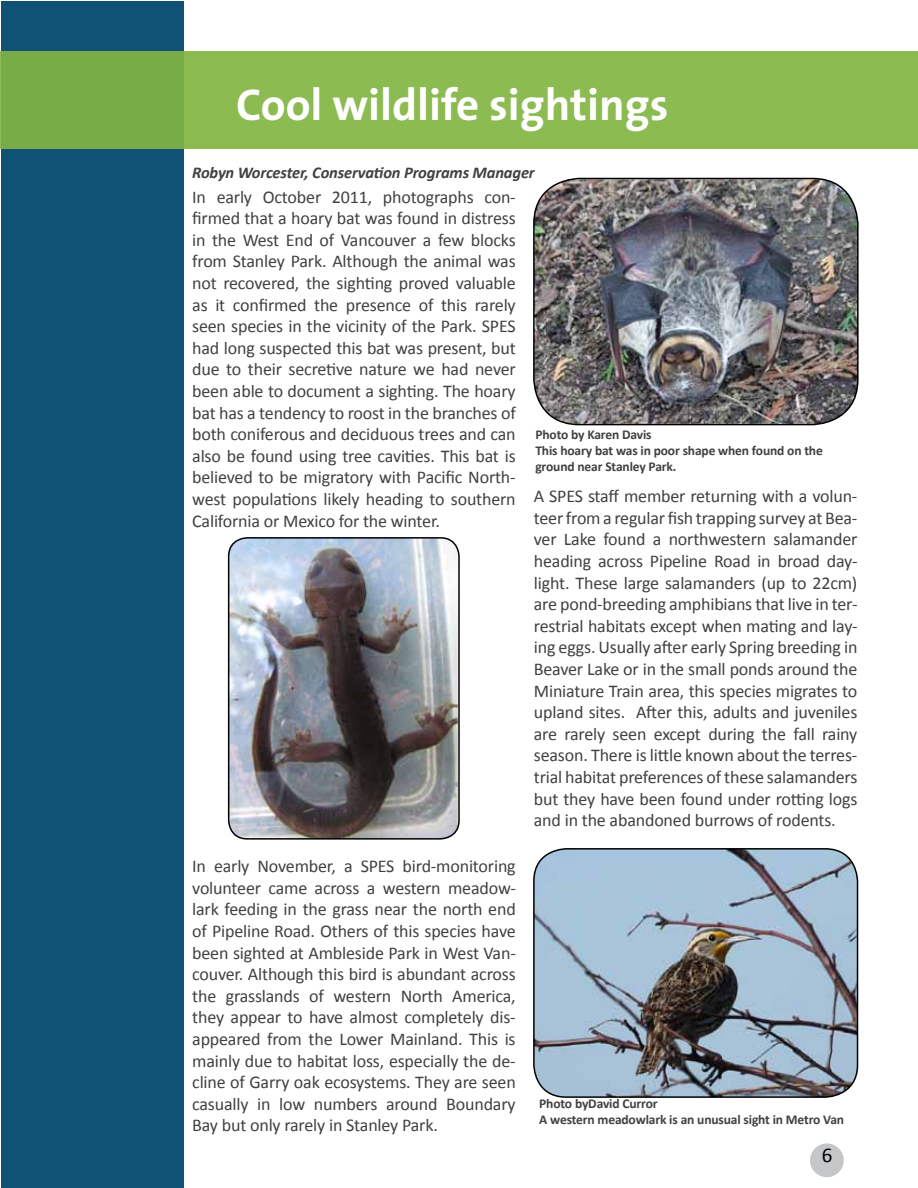
<style>
.page{position:relative;width:918px;height:1188px;background:#fff}
.page>*{position:absolute;margin:0;border:0;box-sizing:border-box;transform-origin:0 0}
.t1{font:700 45px "The Sans";color:#fff}
.t2{font:21px "Calibri";color:#000}
.t3{font:18px/21.6px "Calibri";letter-spacing:-.01em;color:#414042;text-align:justify}
.t4{font:italic 700 16.5px "Calibri";letter-spacing:-.01em;color:#414042}
.t5{font:700 13.5px/16.2px "Calibri";letter-spacing:-.01em;color:#414042}
</style>
<div class="page">
<div style="left:1px;top:2px;width:182px;height:1186px;background:#105176"></div>
<div style="left:0;top:52px;width:918px;height:97px;background:linear-gradient(to right,#7db14a,#91bf54)"></div>
<img style="left:229px;top:538px;width:228px;height:299px">
<div style="left:228px;top:537px;width:232px;height:303px;border:2px solid #000;border-radius:19px"></div>
<div style="left:810px;top:1143px;width:34px;height:34px;background:#c4c6c8;border-radius:50%"></div>
<img style="left:534px;top:849px;width:324px;height:248px">
<div style="left:533px;top:848px;width:325px;height:250px;border:2px solid #000;border-radius:32px"></div>
<img style="left:534px;top:179px;width:324px;height:245px">
<div style="left:533px;top:178px;width:326px;height:247px;border:2px solid #000;border-radius:45px"></div>
<h1 class="t1" style="left:236px;top:67px;width:434px">Cool wildlife sightings</h1>
<p class="t4" style="left:192px;top:162px;width:344px">Robyn Worcester, Conservation Programs Manager</p>
<p class="t3" style="left:192px;top:186px;width:325px">In early October 2011, photographs con&shy;firmed that a hoary bat was found in distress in the West End of Vancouver a few blocks from Stanley Park. Although the animal was not recovered, the sighting proved valuable as it confirmed the presence of this rarely seen species in the vicinity of the Park. SPES had long suspected this bat was present, but due to their secretive nature we had never been able to document a sighting. The hoary bat has a tendency to roost in the branches of both coniferous and deciduous trees and can also be found using tree cavities. This bat is believed to be migratory with Pacific North&shy;west populations likely heading to southern California or Mexico for the winter.</p>
<p class="t3" style="left:192px;top:855px;width:325px">In early November, a SPES bird-monitoring volunteer came across a western meadow&shy;lark feeding in the grass near the north end of Pipeline Road. Others of this species have been sighted at Ambleside Park in West Van&shy;couver. Although this bird is abundant across the grasslands of western North America, they appear to have almost completely dis&shy;appeared from the Lower Mainland. This is mainly due to habitat loss, especially the de&shy;cline of Garry oak ecosystems. They are seen casually in low numbers around Boundary Bay but only rarely in Stanley Park.</p>
<p class="t5" style="left:535px;top:426px;width:289px">Photo by Karen Davis<br>This hoary bat was in poor shape when found on the ground near Stanley Park.</p>
<p class="t3" style="left:534px;top:485px;width:325px">A SPES staff member returning with a volun&shy;teer from a regular fish trapping survey at Bea&shy;ver Lake found a northwestern salamander heading across Pipeline Road in broad day&shy;light. These large salamanders (up to 22cm) are pond-breeding amphibians that live in ter&shy;restrial habitats except when mating and lay&shy;ing eggs. Usually after early Spring breeding in Beaver Lake or in the small ponds around the Miniature Train area, this species migrates to upland sites. After this, adults and juveniles are rarely seen except during the fall rainy season. There is little known about the terres&shy;trial habitat preferences of these salamanders but they have been found under rotting logs and in the abandoned burrows of rodents.</p>
<p class="t5" style="left:539px;top:1095px;width:306px">Photo byDavid Curror<br>A western meadowlark is an unusual sight in Metro Van</p>
<p class="t2" style="left:822px;top:1142px;width:12px">6</p>
</div>
